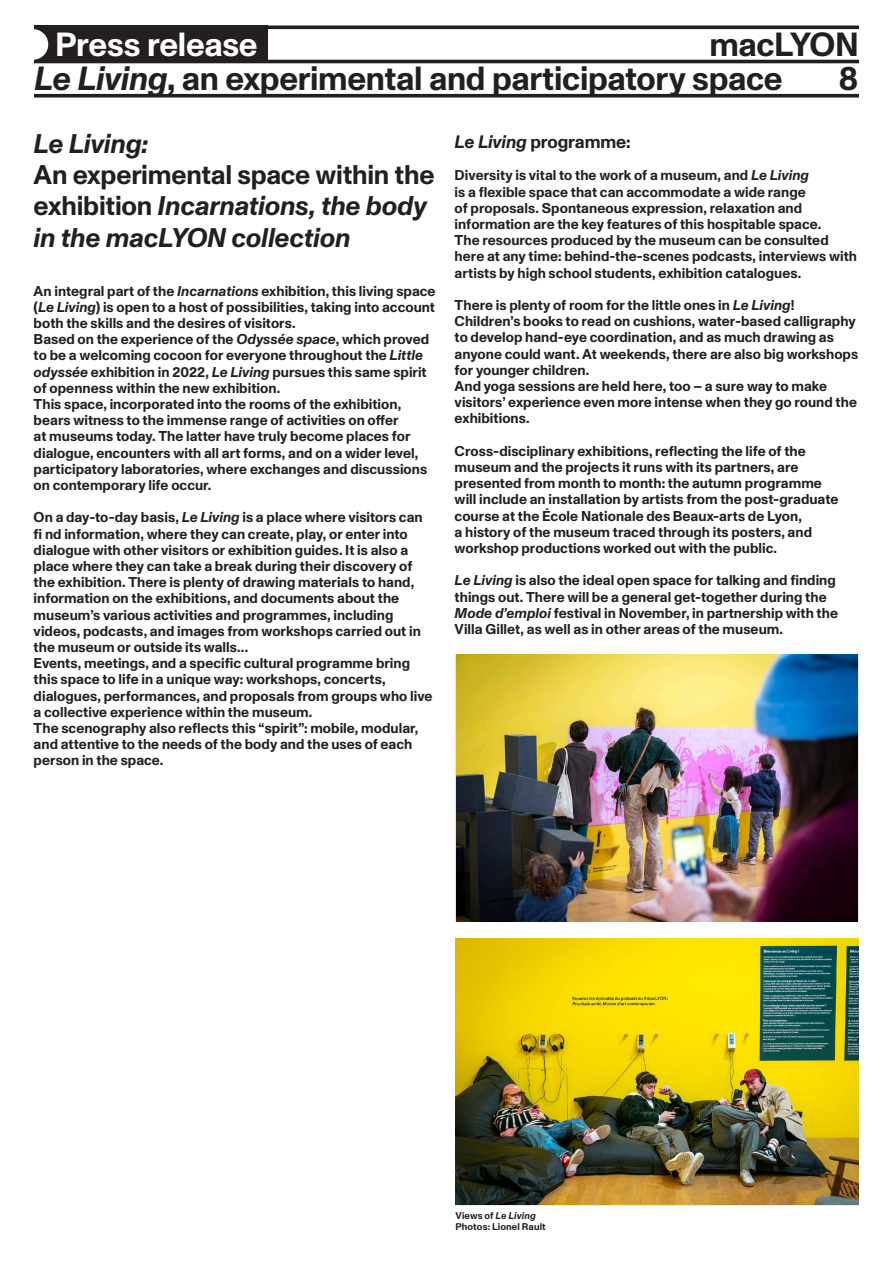
<style>
.page{position:relative;width:893px;height:1263px;background:#fff}
.page>*{position:absolute;margin:0;border:0;box-sizing:border-box;transform-origin:0 0}
.t1{font:700 33.45px "Monument Grotesk";letter-spacing:-.01em;color:#231f20}
.t2{font:700 33.45px "Monument Grotesk";letter-spacing:-.01em;color:#fff}
.TEXTE_FER_GAUCHE{font:italic 700 27px "Monument Grotesk";letter-spacing:-.01em;color:#231f20}
.TEXTE_FER_GAUCHE-2{font:700 27px "Monument Grotesk";letter-spacing:-.01em;color:#231f20}
.TEXTE_FER_GAUCHE-3{font:700 18px "Monument Grotesk";letter-spacing:-.005em;color:#231f20}
.TEXTE_FER_GAUCHE-4{font:700 14.25px/16.2px "Monument Grotesk";letter-spacing:.005em;color:#231f20}
.t3{font:700 9.75px "Monument Grotesk";letter-spacing:.015em;color:#231f20}
.t4{font:italic 700 9.75px "Monument Grotesk";letter-spacing:.015em;color:#231f20}
.s1{font-style:italic}
.s2{font-style:normal}
</style>
<div class="page">
<div style="left:34px;top:26px;width:234px;height:37px;background:#231f20"></div>
<hr style="left:34px;top:26px;width:825px;height:3px;background:#231f20">
<hr style="left:34px;top:60px;width:825px;height:3px;background:#231f20">
<svg style="left:34px;top:94px;width:825px;height:4px;background:#3d393a"></svg>
<svg style="left:34px;top:29px;width:14px;height:31px"></svg>
<img style="left:455px;top:938px;width:404px;height:266px">
<img style="left:456px;top:654px;width:402px;height:267px">
<p class="t2" style="left:55px;top:20px;width:204px">Press release</p>
<p class="t1" style="left:709px;top:20px;width:151px">macLYON</p>
<p class="t1" style="left:34px;top:54px;width:750px"><span class="s1">Le Living</span>, an experimental and participatory space</p>
<p class="t1" style="left:838px;top:54px;width:22px">8</p>
<p class="TEXTE_FER_GAUCHE" style="left:34px;top:124px;width:116px">Le Living:</p>
<p class="TEXTE_FER_GAUCHE-2" style="left:34px;top:155px;width:402px">An experimental space within the</p>
<p class="TEXTE_FER_GAUCHE" style="left:34px;top:186px;width:395px"><span class="s2">exhibition</span> Incarnations, the body</p>
<p class="TEXTE_FER_GAUCHE" style="left:34px;top:218px;width:318px">in the macLYON collection</p>
<p class="TEXTE_FER_GAUCHE-4" style="left:34px;top:282px;width:403px">An integral part of the <span class="s1">Incarnations</span> exhibition, this living space</p>
<p class="TEXTE_FER_GAUCHE-4" style="left:34px;top:298px;width:403px">(<span class="s1">Le Living</span>) is open to a host of possibilities, taking into account</p>
<p class="TEXTE_FER_GAUCHE-4" style="left:34px;top:314px;width:263px">both the skills and the desires of visitors.</p>
<p class="TEXTE_FER_GAUCHE-4" style="left:34px;top:330px;width:397px">Based on the experience of the <span class="s1">Odyssée space</span>, which proved</p>
<p class="TEXTE_FER_GAUCHE-4" style="left:34px;top:347px;width:391px">to be a welcoming cocoon for everyone throughout the <span class="s1">Little</span></p>
<p class="TEXTE_FER_GAUCHE-4" style="left:34px;top:363px;width:395px"><span class="s1">odyssée</span> exhibition in 2022, <span class="s1">Le Living</span> pursues this same spirit</p>
<p class="TEXTE_FER_GAUCHE-4" style="left:34px;top:379px;width:248px">of openness within the new exhibition.</p>
<p class="TEXTE_FER_GAUCHE-4" style="left:34px;top:395px;width:369px">This space, incorporated into the rooms of the exhibition,</p>
<p class="TEXTE_FER_GAUCHE-4" style="left:34px;top:411px;width:366px">bears witness to the immense range of activities on offer</p>
<p class="TEXTE_FER_GAUCHE-4" style="left:34px;top:428px;width:378px">at museums today. The latter have truly become places for</p>
<p class="TEXTE_FER_GAUCHE-4" style="left:34px;top:444px;width:386px">dialogue, encounters with all art forms, and on a wider level,</p>
<p class="TEXTE_FER_GAUCHE-4" style="left:34px;top:460px;width:395px">participatory laboratories, where exchanges and discussions</p>
<p class="TEXTE_FER_GAUCHE-4" style="left:34px;top:476px;width:179px">on contemporary life occur.</p>
<p class="TEXTE_FER_GAUCHE-4" style="left:34px;top:509px;width:391px">On a day-to-day basis, <span class="s1">Le Living</span> is a place where visitors can</p>
<p class="TEXTE_FER_GAUCHE-4" style="left:34px;top:525px;width:376px">fi nd information, where they can create, play, or enter into</p>
<p class="TEXTE_FER_GAUCHE-4" style="left:34px;top:541px;width:376px">dialogue with other visitors or exhibition guides. It is also a</p>
<p class="TEXTE_FER_GAUCHE-4" style="left:34px;top:557px;width:380px">place where they can take a break during their discovery of</p>
<p class="TEXTE_FER_GAUCHE-4" style="left:34px;top:573px;width:382px">the exhibition. There is plenty of drawing materials to hand,</p>
<p class="TEXTE_FER_GAUCHE-4" style="left:34px;top:590px;width:367px">information on the exhibitions, and documents about the</p>
<p class="TEXTE_FER_GAUCHE-4" style="left:34px;top:606px;width:361px">museum’s various activities and programmes, including</p>
<p class="TEXTE_FER_GAUCHE-4" style="left:34px;top:622px;width:389px">videos, podcasts, and images from workshops carried out in</p>
<p class="TEXTE_FER_GAUCHE-4" style="left:34px;top:638px;width:216px">the museum or outside its walls...</p>
<p class="TEXTE_FER_GAUCHE-4" style="left:34px;top:654px;width:378px">Events, meetings, and a specific cultural programme bring</p>
<p class="TEXTE_FER_GAUCHE-4" style="left:34px;top:671px;width:353px">this space to life in a unique way: workshops, concerts,</p>
<p class="TEXTE_FER_GAUCHE-4" style="left:34px;top:687px;width:400px">dialogues, performances, and proposals from groups who live</p>
<p class="TEXTE_FER_GAUCHE-4" style="left:34px;top:703px;width:280px">a collective experience within the museum.</p>
<p class="TEXTE_FER_GAUCHE-4" style="left:34px;top:719px;width:386px">The scenography also reflects this “spirit”: mobile, modular,</p>
<p class="TEXTE_FER_GAUCHE-4" style="left:34px;top:735px;width:380px">and attentive to the needs of the body and the uses of each</p>
<p class="TEXTE_FER_GAUCHE-4" style="left:34px;top:752px;width:131px">person in the space.</p>
<p class="TEXTE_FER_GAUCHE-3" style="left:455px;top:129px;width:178px"><span class="s1">Le Living</span> programme:</p>
<p class="TEXTE_FER_GAUCHE-4" style="left:455px;top:167px;width:368px">Diversity is vital to the work of a museum, and <span class="s1">Le Living </span>is a flexible space that can accommodate a wide range of proposals. Spontaneous expression, relaxation and information are the key features of this hospitable space.</p>
<p class="TEXTE_FER_GAUCHE-4" style="left:455px;top:231px;width:404px">The resources produced by the museum can be consulted here at any time: behind-the-scenes podcasts, interviews with artists by high school students, exhibition catalogues.</p>
<p class="TEXTE_FER_GAUCHE-4" style="left:455px;top:296px;width:405px">There is plenty of room for the little ones in <span class="s1">Le Living</span>!<br>Children’s books to read on cushions, water-based calligraphy to develop hand-eye coordination, and as much drawing as anyone could want. At weekends, there are also big workshops for younger children.</p>
<p class="TEXTE_FER_GAUCHE-4" style="left:455px;top:377px;width:404px">And yoga sessions are held here, too – a sure way to make visitors’ experience even more intense when they go round the exhibitions.</p>
<p class="TEXTE_FER_GAUCHE-4" style="left:455px;top:442px;width:385px">Cross-disciplinary exhibitions, reflecting the life of the museum and the projects it runs with its partners, are presented from month to month: the autumn programme will include an installation by artists from the post-graduate course at the École Nationale des Beaux-arts de Lyon,<br>a history of the museum traced through its posters, and workshop productions worked out with the public.</p>
<p class="TEXTE_FER_GAUCHE-4" style="left:455px;top:572px;width:385px"><span class="s1">Le Living</span> is also the ideal open space for talking and finding things out. There will be a general get-together during the <span class="s1">Mode d’emploi</span> festival in November, in partnership with the Villa Gillet, as well as in other areas of the museum.</p>
<p class="t4" style="left:455px;top:1208px;width:82px"><span class="s2">Views of</span> Le Living</p>
<p class="t3" style="left:455px;top:1219px;width:92px">Photos: Lionel Rault</p>
</div>
